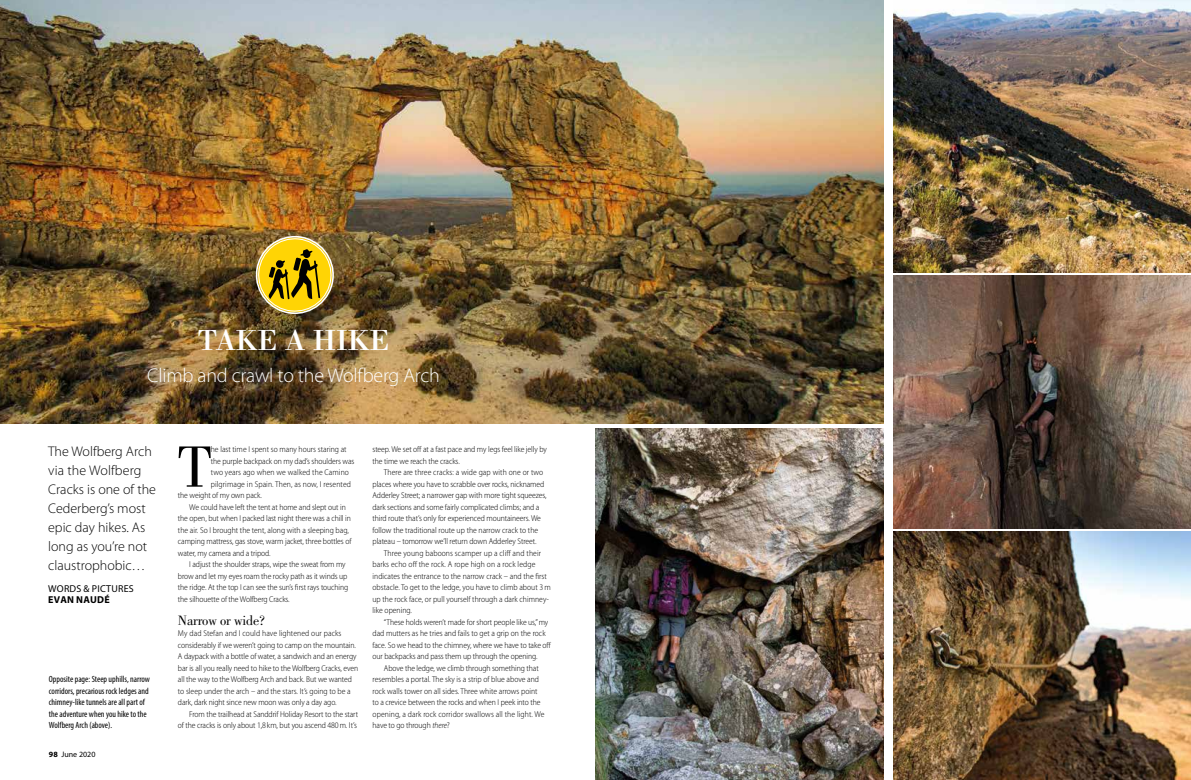
<style>
.page{position:relative;width:1191px;height:780px;background:#fff}
.page>*{position:absolute;margin:0;border:0;box-sizing:border-box;transform-origin:0 0}
.t1{font:60.1px "Bodoni Std";color:#000}
.t2{font:30px "Bodoni Std";color:#fff}
.t3{font:300 20px "Myriad Pro";letter-spacing:-.01em;color:#fff}
.t4{font:300 14px/19px "Myriad Pro";color:#000}
.t5{font:14px "Bodoni Std";letter-spacing:-.01em;color:#000}
.t6{font:10px "Myriad Pro";letter-spacing:.02em;color:#000}
.t7{font:700 10px "Myriad Pro";letter-spacing:.02em;color:#000}
.t8{font:condensed 9px/11.5px "Myriad Pro";color:#000}
.t9{font:300 semi-condensed 8.5px/11.5px "Myriad Pro";letter-spacing:-.01em;color:#000}
.t10{font:300 semi-condensed 8.5px "Myriad Pro";letter-spacing:.01em;color:#000}
.t11{font:8px "Myriad Pro";color:#000}
.s1{font-weight:700}
.s2{font-style:italic}
</style>
<div class="page">
<img style="left:0;top:0;width:883px;height:423px">
<img style="left:253px;top:233px;width:84px;height:82px">
<img style="left:893px;top:275px;width:298px;height:253px">
<img style="left:595px;top:429px;width:288px;height:351px">
<img style="left:893px;top:0;width:298px;height:272px">
<img style="left:893px;top:531px;width:298px;height:249px">
<h2 class="t2" style="left:198px;top:322px;width:193px">TAKE A HIKE</h2>
<h3 class="t3" style="left:147px;top:363px;width:294px">Climb and crawl to the Wolfberg Arch</h3>
<h3 class="t4" style="left:48px;top:442px;width:109px">The Wolfberg Arch via the Wolfberg<br>Cracks is one of the<br>Cederberg’s most epic day hikes. As long as you’re not claustrophobic…</h3>
<p class="t6" style="left:48px;top:582px;width:87px">WORDS &amp; PICTURES</p>
<p class="t7" style="left:48px;top:593px;width:63px">EVAN NAUDÉ</p>
<p class="t8" style="left:49px;top:673px;width:103px">Opposite page: Steep uphills, narrow corridors, precarious rock ledges and chimney-like tunnels are all part of the adventure when you hike to the Wolfberg Arch (above).</p>
<p class="t11" style="left:49px;top:749px;width:48px"><span class="s1">98</span> June 2020</p>
<h1 class="t1" style="left:178px;top:433px;width:35px">T</h1>
<p class="t9" style="left:211px;top:443px;width:137px">he last time I spent so many hours staring at</p>
<p class="t9" style="left:211px;top:455px;width:145px">the purple backpack on my dad’s shoulders was</p>
<p class="t10" style="left:211px;top:467px;width:140px">two years ago when we walked the Camino</p>
<p class="t10" style="left:211px;top:479px;width:142px">pilgrimage in Spain. Then, as now, I resented</p>
<p class="t9" style="left:178px;top:489px;width:86px">the weight of my own pack.</p>
<p class="t9" style="left:189px;top:501px;width:158px">We could have left the tent at home and slept out in</p>
<p class="t9" style="left:178px;top:512px;width:174px">the open, but when I packed last night there was a chill in</p>
<p class="t9" style="left:178px;top:524px;width:172px">the air. So I brought the tent, along with a sleeping bag,</p>
<p class="t9" style="left:178px;top:535px;width:175px">camping mattress, gas stove, warm jacket, three bottles of</p>
<p class="t9" style="left:178px;top:547px;width:94px">water, my camera and a tripod.</p>
<p class="t9" style="left:189px;top:558px;width:158px">I adjust the shoulder straps, wipe the sweat from my</p>
<p class="t9" style="left:178px;top:570px;width:171px">brow and let my eyes roam the rocky path as it winds up</p>
<p class="t9" style="left:178px;top:581px;width:172px">the ridge. At the top I can see the sun’s first rays touching</p>
<p class="t9" style="left:178px;top:593px;width:113px">the silhouette of the Wolfberg Cracks.</p>
<h3 class="t5" style="left:178px;top:612px;width:89px">Narrow or wide?</h3>
<p class="t9" style="left:178px;top:627px;width:182px">My dad Stefan and I could have lightened our packs considerably if we weren’t going to camp on the mountain.<br>A daypack with a bottle of water, a sandwich and an energy bar is all you really need to hike to the Wolfberg Cracks, even all the way to the Wolfberg Arch and back. But we wanted to sleep under the arch – and the stars. It’s going to be a dark, dark night since new moon was only a day ago.</p>
<p class="t9" style="left:178px;top:708px;width:182px;text-align:right">From the trailhead at Sanddrif Holiday Resort to the start<br>of the cracks is only about 1,8km, but you ascend 480m. It’s</p>
<p class="t9" style="left:372px;top:443px;width:176px">steep. We set off at a fast pace and my legs feel like jelly by the time we reach the cracks.</p>
<p class="t9" style="left:372px;top:466px;width:175px;text-indent:11px">There are three cracks: a wide gap with one or two places where you have to scrabble over rocks, nicknamed Adderley Street; a narrower gap with more tight squeezes, dark sections and some fairly complicated climbs; and a third route that’s only for experienced mountaineers. We follow the traditional route up the narrow crack to the plateau – tomorrow we’ll return down Adderley Street.</p>
<p class="t9" style="left:372px;top:547px;width:180px;text-indent:11px">Three young baboons scamper up a cliff and their barks echo off the rock. A rope high on a rock ledge indicates the entrance to the narrow crack – and the first obstacle. To get to the ledge, you have to climb about 3m up the rock face, or pull yourself through a dark chimney&shy;like opening.</p>
<p class="t9" style="left:372px;top:616px;width:180px;text-indent:11px">“These holds weren’t made for short people like us,” my dad mutters as he tries and fails to get a grip on the rock face. So we head to the chimney, where we have to take off our backpacks and pass them up through the opening.</p>
<p class="t9" style="left:372px;top:662px;width:173px;text-indent:11px">Above the ledge, we climb through something that resembles a portal. The sky is a strip of blue above and rock walls tower on all sides. Three white arrows point to a crevice between the rocks and when I peek into the opening, a dark rock corridor swallows all the light. We have to go through <span class="s2">there</span>?</p>
</div>
